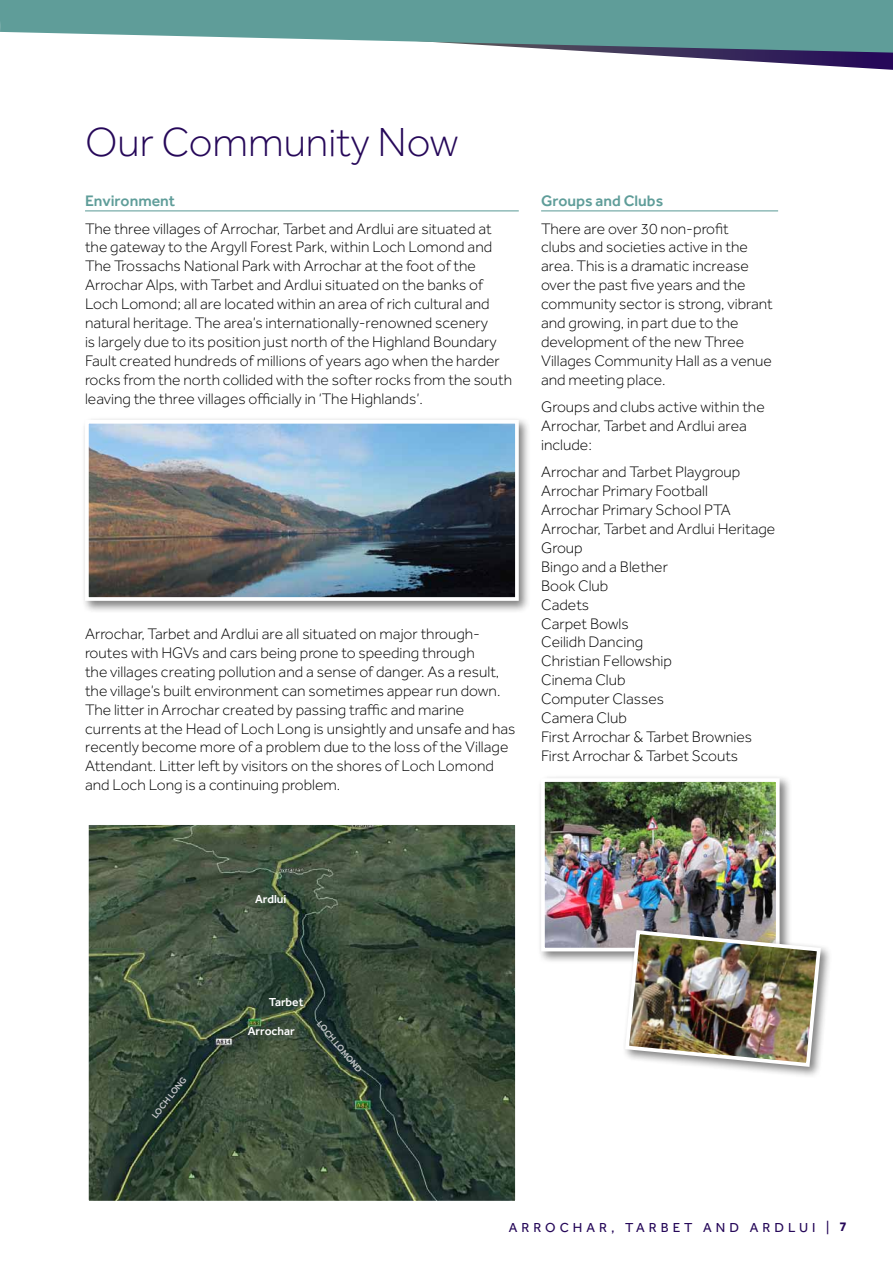
<style>
.page{position:relative;width:893px;height:1263px;background:#fff}
.page>*{position:absolute;margin:0;border:0;box-sizing:border-box;transform-origin:0 0}
.t1{font:300 42px "Effra";color:#260859}
.t2{font:300 15.75px/18.9px "Effra";color:#000}
.t3{font:500 15.75px "Effra";color:#5f9d99}
.t4{font:13.5px "Effra";letter-spacing:.3em;color:#260859}
.t5{font:500 12px "Effra";color:#fff}
.t6{font:500 9px "Effra";color:#c4c6c8}
.s1{font-weight:700}
</style>
<div class="page">
<svg style="left:616px;top:53px;width:277px;height:17px"></svg>
<svg style="left:3px;top:0;width:890px;height:53px;fill:#5f9d99"></svg>
<svg style="left:0;top:0;width:3px;height:32px"></svg>
<hr style="left:85px;top:210px;width:434px;height:1px;background:#5f9d99">
<hr style="left:541px;top:210px;width:237px;height:1px;background:#5f9d99">
<div style="left:81px;top:416px;width:450px;height:197px;background:#000;opacity:.5"></div>
<img style="left:90px;top:425px;width:424px;height:171px">
<div style="left:85px;top:420px;width:434px;height:181px;border:4px solid #fff"></div>
<img style="left:90px;top:826px;width:424px;height:373px">
<div style="left:85px;top:821px;width:434px;height:383px;border:4px solid #fff"></div>
<div style="left:537px;top:774px;width:255px;height:190px;background:#000;opacity:.5"></div>
<img style="left:546px;top:783px;width:229px;height:163px">
<div style="left:541px;top:778px;width:239px;height:173px;border:4px solid #fff"></div>
<div style="left:622px;top:927px;width:211px;height:152px;background:#000;opacity:.5"></div>
<img style="left:623px;top:928px;width:200px;height:141px">
<h1 class="t1" style="left:85px;top:118px;width:375px">Our Community Now</h1>
<p class="t3" style="left:85px;top:191px;width:92px">Environment</p>
<p class="t2" style="left:85px;top:219px;width:429px">The three villages of Arrochar, Tarbet and Ardlui are situated at the gateway to the Argyll Forest Park, within Loch Lomond and The Trossachs National Park with Arrochar at the foot of the Arrochar Alps, with Tarbet and Ardlui situated on the banks of Loch Lomond; all are located within an area of rich cultural and natural heritage. The area’s internationally-renowned scenery<br>is largely due to its position just north of the Highland Boundary Fault created hundreds of millions of years ago when the harder rocks from the north collided with the softer rocks from the south leaving the three villages officially in ‘The Highlands’.</p>
<p class="t2" style="left:85px;top:624px;width:432px">Arrochar, Tarbet and Ardlui are all situated on major through&shy;routes with HGVs and cars being prone to speeding through<br>the villages creating pollution and a sense of danger. As a result, the village’s built environment can sometimes appear run down.<br>The litter in Arrochar created by passing traffic and marine currents at the Head of Loch Long is unsightly and unsafe and has recently become more of a problem due to the loss of the Village Attendant. Litter left by visitors on the shores of Loch Lomond and Loch Long is a continuing problem.</p>
<p class="t3" style="left:541px;top:191px;width:124px">Groups and Clubs</p>
<p class="t2" style="left:541px;top:219px;width:233px">There are over 30 non-profit<br>clubs and societies active in the area. This is a dramatic increase over the past five years and the community sector is strong, vibrant and growing, in part due to the development of the new Three<br>Villages Community Hall as a venue and meeting place.</p>
<p class="t2" style="left:541px;top:397px;width:225px">Groups and clubs active within the<br>Arrochar, Tarbet and Ardlui area include:</p>
<p class="t2" style="left:541px;top:463px;width:236px">Arrochar and Tarbet Playgroup<br>Arrochar Primary Football<br>Arrochar Primary School PTA<br>Arrochar, Tarbet and Ardlui Heritage<br>Group<br>Bingo and a Blether<br>Book Club<br>Cadets<br>Carpet Bowls<br>Ceilidh Dancing<br>Christian Fellowship<br>Cinema Club<br>Computer Classes<br>Camera Club<br>First Arrochar &amp; Tarbet Brownies<br>First Arrochar &amp; Tarbet Scouts</p>
<p class="t6" style="left:149px;top:1114px;width:52px;rotate:-52deg">LOCH LONG</p>
<p class="t5" style="left:255px;top:892px;width:33px">Ardlui</p>
<p class="t5" style="left:269px;top:995px;width:36px">Tarbet</p>
<p class="t5" style="left:248px;top:1024px;width:48px">Arrochar</p>
<p class="t6" style="left:323px;top:1018px;width:66px;rotate:50deg">LOCH LOMOND</p>
<p class="t4" style="left:509px;top:1219px;width:26px">A RROC</p>
<p class="t4" style="left:573px;top:1219px;width:111px">HAR , TAR BET</p>
<p class="t4" style="left:703px;top:1219px;width:95px">AN D AR DLUI</p>
<p class="t4" style="left:826px;top:1219px;width:22px">| <span class="s1">7</span></p>
</div>
